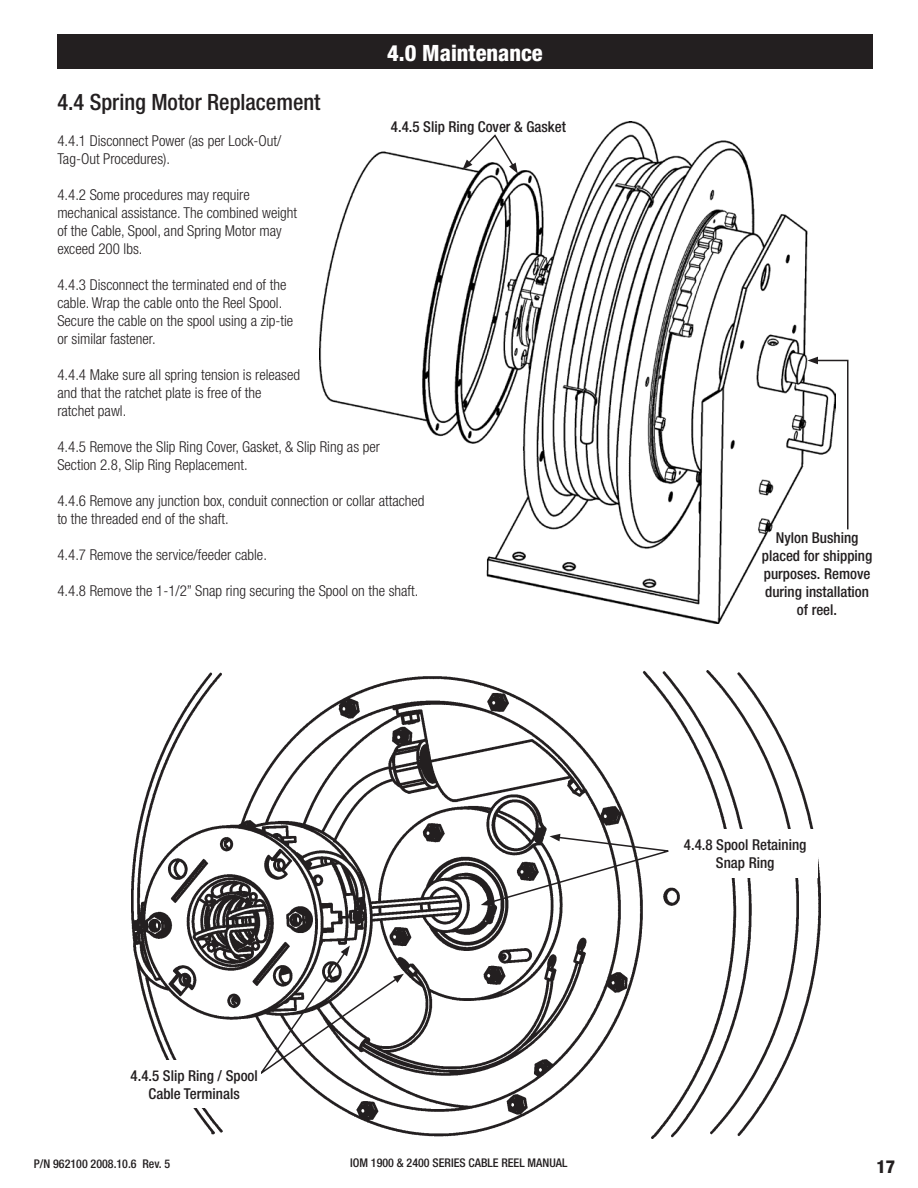
<style>
.page{position:relative;width:918px;height:1188px;background:#fff}
.page>*{position:absolute;margin:0;border:0;box-sizing:border-box;transform-origin:0 0}
.t1{font:500 condensed 22.5px "Helvetica Neue LT";color:#231f20}
.t2{font:800 condensed 22.5px "Helvetica Neue LT";color:#fff}
.t3{font:800 condensed 18px "Helvetica Neue LT";color:#231f20}
.t4{font:300 condensed 15px/18px "Helvetica Neue LT";color:#231f20}
.t5{font:500 condensed 15px/18px "Helvetica Neue LT";color:#231f20;text-align:center}
.t6{font:500 condensed 12px "Helvetica Neue LT";color:#231f20}
</style>
<div class="page">
<div style="left:57px;top:35px;width:816px;height:34px;background:#231f20"></div>
<img style="left:319px;top:122px;width:499px;height:502px">
<svg style="left:462px;top:133px;width:56px;height:41px"></svg>
<img style="left:131px;top:671px;width:690px;height:467px">
<svg style="left:255px;top:946px;width:149px;height:133px"></svg>
<svg style="left:481px;top:834px;width:195px;height:72px"></svg>
<svg style="left:807px;top:357px;width:42px;height:174px"></svg>
<div style="left:127px;top:1060px;width:134px;height:48px;background:#fff"></div>
<div style="left:673px;top:829px;width:145px;height:49px;background:#fff"></div>
<h1 class="t2" style="left:387px;top:39px;width:157px">4.0 Maintenance</h1>
<h1 class="t1" style="left:57px;top:89px;width:265px">4.4 Spring Motor Replacement</h1>
<p class="t4" style="left:57px;top:132px;width:225px">4.4.1 Disconnect Power (as per Lock-Out/<br>Tag-Out Procedures).</p>
<p class="t4" style="left:57px;top:186px;width:241px">4.4.2 Some procedures may require mechanical assistance. The combined weight of the Cable, Spool, and Spring Motor may exceed 200 lbs.</p>
<p class="t4" style="left:57px;top:276px;width:237px">4.4.3 Disconnect the terminated end of the cable. Wrap the cable onto the Reel Spool.<br>Secure the cable on the spool using a zip-tie or similar fastener.</p>
<p class="t4" style="left:57px;top:366px;width:244px">4.4.4 Make sure all spring tension is released and that the ratchet plate is free of the ratchet pawl.</p>
<p class="t4" style="left:57px;top:438px;width:324px">4.4.5 Remove the Slip Ring Cover, Gasket, &amp; Slip Ring as per<br>Section 2.8, Slip Ring Replacement.</p>
<p class="t4" style="left:57px;top:492px;width:369px">4.4.6 Remove any junction box, conduit connection or collar attached to the threaded end of the shaft.</p>
<p class="t4" style="left:57px;top:546px;width:211px">4.4.7 Remove the service/feeder cable.</p>
<p class="t4" style="left:57px;top:582px;width:363px">4.4.8 Remove the 1-1/2” Snap ring securing the Spool on the shaft.</p>
<p class="t5" style="left:391px;top:117px;width:176px">4.4.5 Slip Ring Cover &amp; Gasket</p>
<p class="t5" style="left:131px;top:1066px;width:129px">4.4.5 Slip Ring / Spool<br>Cable Terminals</p>
<p class="t6" style="left:34px;top:1156px;width:138px">P/N 962100 2008.10.6 Rev. 5</p>
<p class="t6" style="left:350px;top:1156px;width:219px">IOM 1900 &amp; 2400 Series Cable reel manual</p>
<p class="t5" style="left:762px;top:528px;width:112px">Nylon Bushing placed for shipping purposes. Remove during installation of reel.</p>
<p class="t5" style="left:684px;top:836px;width:124px">4.4.8 Spool Retaining<br>Snap Ring</p>
<p class="t3" style="left:876px;top:1155px;width:20px">17</p>
</div>
